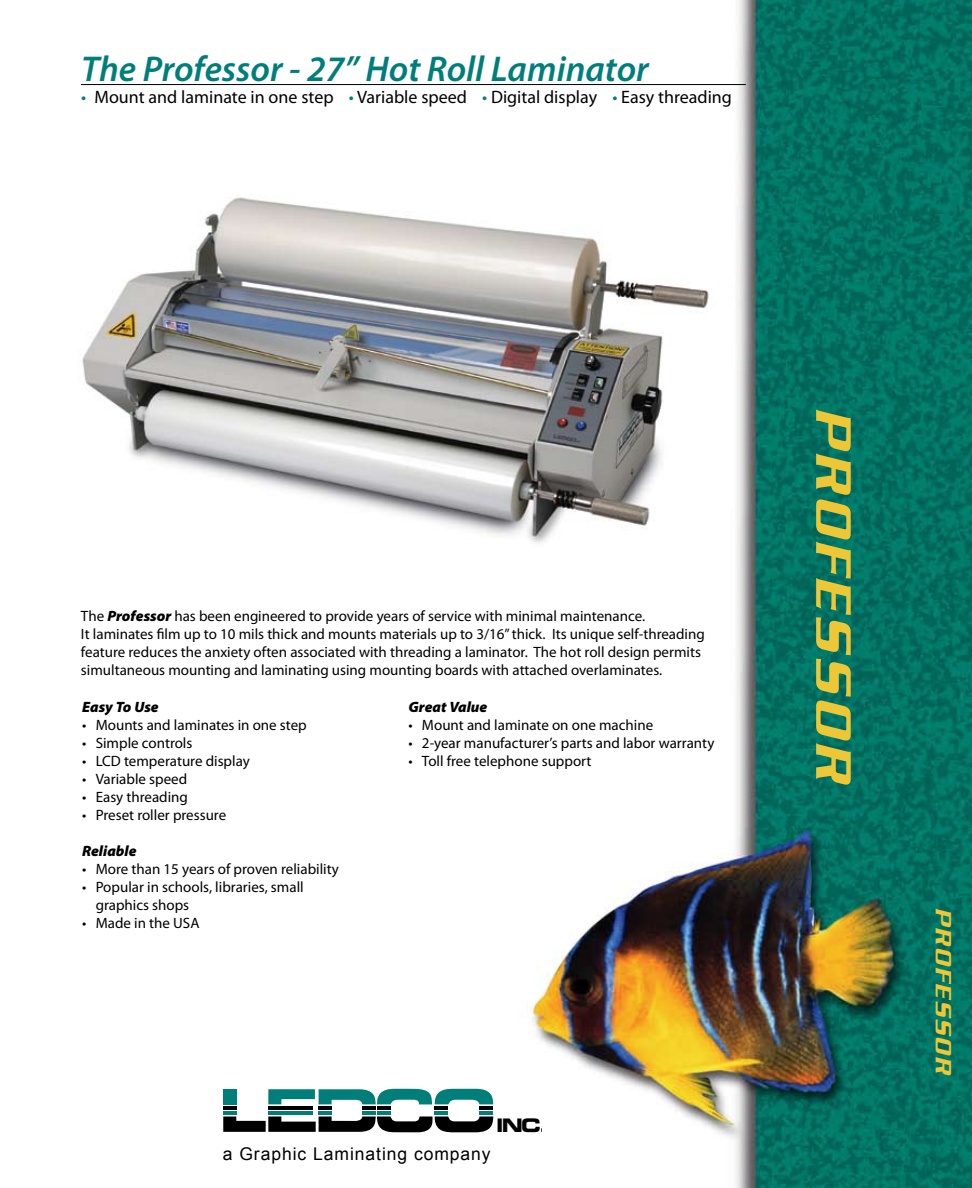
<style>
.page{position:relative;width:972px;height:1188px;background:#fff}
.page>*{position:absolute;margin:0;border:0;box-sizing:border-box;transform-origin:0 0}
.t1{font:italic 500 54px "Serpentine";color:#edc735}
.t2{font:italic 600 36px "Myriad Pro";color:#007e7a}
.t3{font:italic 500 24px "Serpentine";color:#edc735}
.t4{font:18.6px "Eurostile Bold Extended Two";color:#000}
.t5{font:18px "Myriad Pro";color:#000}
.t6{font:17.55px "Arial";letter-spacing:.055em;color:#000}
.t7{font:15px/18px "Myriad Pro";color:#000}
.t8{font:italic 900 15px "Myriad Pro";color:#000}
.s1{color:#007e7a}
.s2{font-weight:900;font-style:italic}
</style>
<div class="page">
<img style="left:81px;top:0;width:891px;height:1188px">
<img style="left:81px;top:124px;width:648px;height:494px">
<hr style="left:223px;top:1106px;width:13px;height:4px;background:#000">
<hr style="left:223px;top:1111px;width:13px;height:4px;background:#007e7a">
<hr style="left:268px;top:1106px;width:45px;height:4px;background:#000">
<hr style="left:268px;top:1111px;width:45px;height:4px;background:#007e7a">
<hr style="left:319px;top:1106px;width:13px;height:4px;background:#000">
<hr style="left:319px;top:1111px;width:13px;height:4px;background:#007e7a">
<hr style="left:363px;top:1106px;width:13px;height:4px;background:#000">
<hr style="left:363px;top:1111px;width:13px;height:4px;background:#007e7a">
<hr style="left:377px;top:1106px;width:13px;height:4px;background:#000">
<hr style="left:377px;top:1111px;width:13px;height:4px;background:#007e7a">
<hr style="left:435px;top:1106px;width:13px;height:4px;background:#000">
<hr style="left:435px;top:1111px;width:13px;height:4px;background:#007e7a">
<hr style="left:480px;top:1106px;width:13px;height:4px;background:#000">
<hr style="left:480px;top:1111px;width:13px;height:4px;background:#007e7a">
<div style="left:223px;top:1089px;width:13px;height:15px;background:#007e7a"></div>
<svg style="left:268px;top:1089px;width:225px;height:15px"></svg>
<svg style="left:223px;top:1116px;width:270px;height:16px"></svg>
<hr style="left:81px;top:84px;width:665px;height:1px;background:#000">
<h2 class="t2" style="left:81px;top:46px;width:569px">The Professor - 27” Hot Roll Laminator</h2>
<p class="t5" style="left:81px;top:85px;width:653px"><span class="s1">•</span> Mount and laminate in one step <span class="s1">•</span> Variable speed <span class="s1">•</span> Digital display <span class="s1">•</span> Easy threading</p>
<p class="t7" style="left:81px;top:607px;width:625px">The <span class="s2">Professor</span> has been engineered to provide years of service with minimal maintenance.<br>It laminates film up to 10 mils thick and mounts materials up to 3/16”thick. Its unique self-threading feature reduces the anxiety often associated with threading a laminator. The hot roll design permits simultaneous mounting and laminating using mounting boards with attached overlaminates.</p>
<p class="t8" style="left:82px;top:699px;width:78px">Easy To Use</p>
<p class="t7" style="left:82px;top:716px;width:226px">• Mounts and laminates in one step</p>
<p class="t7" style="left:82px;top:734px;width:112px">• Simple controls</p>
<p class="t7" style="left:82px;top:752px;width:169px">• LCD temperature display</p>
<p class="t7" style="left:82px;top:770px;width:107px">• Variable speed</p>
<p class="t7" style="left:82px;top:788px;width:107px">• Easy threading</p>
<p class="t7" style="left:82px;top:806px;width:146px">• Preset roller pressure</p>
<p class="t8" style="left:82px;top:843px;width:56px">Reliable</p>
<p class="t7" style="left:82px;top:860px;width:258px">• More than 15 years of proven reliability</p>
<p class="t7" style="left:96px;top:878px;width:210px;text-indent:-14px">• Popular in schools, libraries, small graphics shops</p>
<p class="t7" style="left:82px;top:914px;width:119px">• Made in the USA</p>
<p class="t8" style="left:408px;top:699px;width:80px">Great Value</p>
<p class="t7" style="left:408px;top:716px;width:246px">• Mount and laminate on one machine</p>
<p class="t7" style="left:408px;top:734px;width:307px">• 2-year manufacturer’s parts and labor warranty</p>
<p class="t7" style="left:408px;top:752px;width:185px">• Toll free telephone support</p>
<p class="t4" style="left:496px;top:1112px;width:54px">INC.</p>
<p class="t6" style="left:223px;top:1144px;width:269px">a Graphic Laminating company</p>
<h1 class="t1" style="left:864px;top:408px;width:379px;rotate:90deg">PROFESSOR</h1>
<h3 class="t3" style="left:957px;top:908px;width:169px;rotate:90deg">PROFESSOR</h3>
</div>
